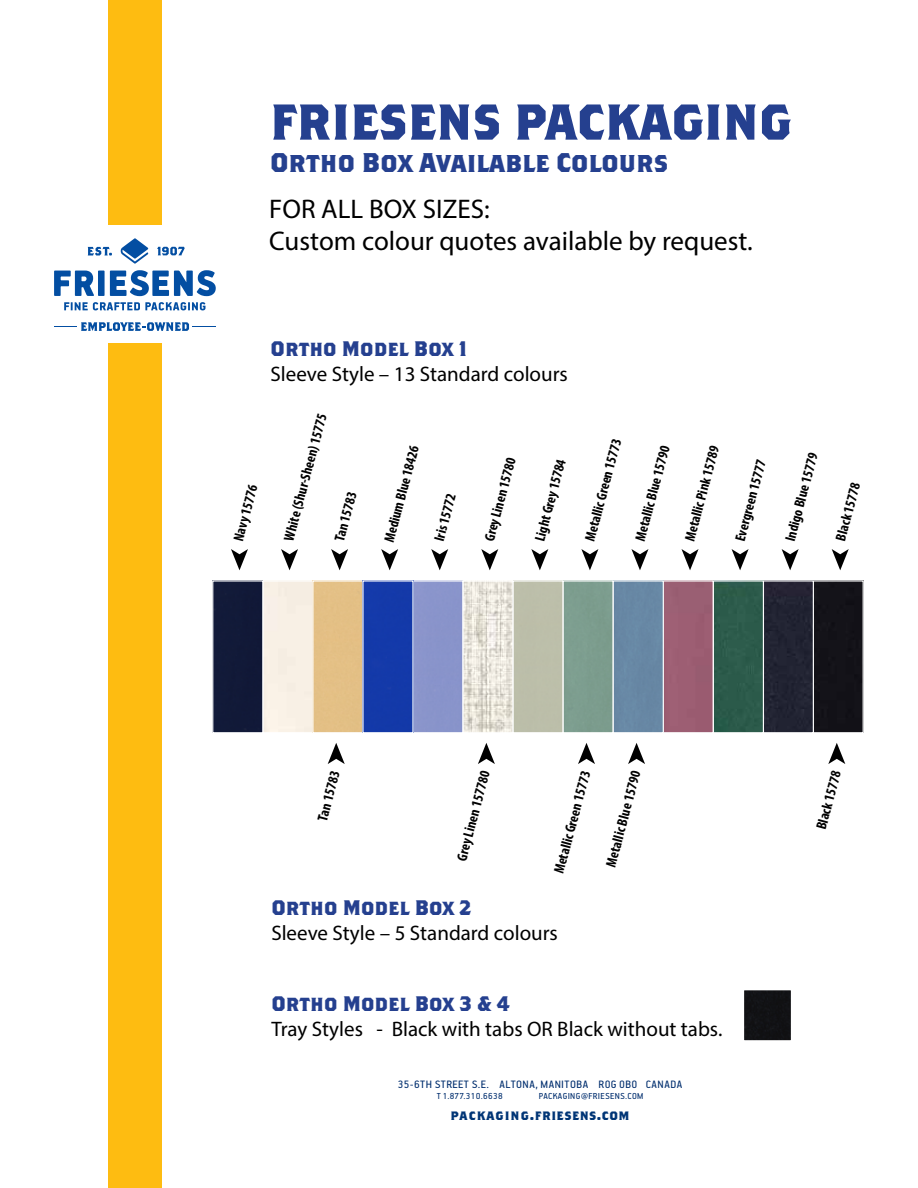
<style>
.page{position:relative;width:918px;height:1188px;background:#fff}
.page>*{position:absolute;margin:0;border:0;box-sizing:border-box;transform-origin:0 0}
.t1{font:700 50.25px "Brothers";color:#25408f}
.t2{font:27px/32.4px "Myriad Pro";color:#000}
.t3{font:700 27px "Brothers";color:#25408f}
.t4{font:21px "Myriad Pro";color:#000}
.t5{font:700 21px "Brothers";color:#25408f}
.t6{font:700 condensed 14.4px "Myriad Pro";color:#000}
.t7{font:700 13.5px "Brothers";letter-spacing:.065em;color:#003576}
.t8{font:12px "PF Handbook Pro";letter-spacing:.035em;color:#002e6e}
.t9{font:9.75px "PF Handbook Pro";letter-spacing:.035em;color:#002e6e}
</style>
<div class="page">
<div style="left:108px;top:344px;width:54px;height:844px;background:#febc11"></div>
<div style="left:108px;top:0;width:54px;height:225px;background:#febc11"></div>
<svg style="left:88px;top:247px;width:24px;height:8px"></svg>
<svg style="left:157px;top:247px;width:28px;height:8px"></svg>
<svg style="left:121px;top:238px;width:27px;height:26px"></svg>
<svg style="left:64px;top:302px;width:142px;height:8px"></svg>
<div style="left:98px;top:271px;width:7px;height:25px;background:#034ea2"></div>
<svg style="left:54px;top:271px;width:40px;height:25px"></svg>
<svg style="left:110px;top:270px;width:106px;height:26px"></svg>
<svg style="left:54px;top:322px;width:162px;height:9px"></svg>
<img style="left:214px;top:582px;width:648px;height:149px">
<div style="left:262px;top:580px;width:51px;height:153px;border:1px solid #fff"></div>
<div style="left:212px;top:580px;width:51px;height:153px;border:1px solid #fff"></div>
<div style="left:412px;top:580px;width:52px;height:153px;border:1px solid #fff"></div>
<div style="left:462px;top:580px;width:52px;height:153px;border:1px solid #fff"></div>
<div style="left:513px;top:580px;width:51px;height:153px;border:1px solid #fff"></div>
<div style="left:312px;top:580px;width:52px;height:153px;border:1px solid #fff"></div>
<div style="left:563px;top:580px;width:51px;height:153px;border:1px solid #fff"></div>
<div style="left:663px;top:580px;width:51px;height:153px;border:1px solid #fff"></div>
<div style="left:613px;top:580px;width:51px;height:153px;border:1px solid #fff"></div>
<div style="left:813px;top:580px;width:51px;height:153px;border:1px solid #fff"></div>
<div style="left:763px;top:580px;width:51px;height:153px;border:1px solid #fff"></div>
<div style="left:713px;top:580px;width:51px;height:153px;border:1px solid #fff"></div>
<svg style="left:744px;top:990px;width:47px;height:51px;background:#18181b"></svg>
<svg style="left:231px;top:549px;width:17px;height:21px"></svg>
<svg style="left:281px;top:549px;width:17px;height:21px"></svg>
<svg style="left:331px;top:549px;width:17px;height:21px"></svg>
<svg style="left:381px;top:549px;width:17px;height:21px"></svg>
<svg style="left:431px;top:549px;width:17px;height:21px"></svg>
<svg style="left:481px;top:549px;width:17px;height:21px"></svg>
<svg style="left:531px;top:549px;width:17px;height:21px"></svg>
<svg style="left:581px;top:549px;width:17px;height:21px"></svg>
<svg style="left:631px;top:549px;width:18px;height:21px"></svg>
<svg style="left:681px;top:549px;width:18px;height:21px"></svg>
<svg style="left:732px;top:549px;width:17px;height:21px"></svg>
<svg style="left:782px;top:549px;width:17px;height:21px"></svg>
<svg style="left:832px;top:549px;width:17px;height:21px"></svg>
<svg style="left:828px;top:743px;width:17px;height:21px"></svg>
<svg style="left:628px;top:743px;width:17px;height:21px"></svg>
<svg style="left:578px;top:743px;width:17px;height:21px"></svg>
<svg style="left:478px;top:743px;width:17px;height:21px"></svg>
<svg style="left:328px;top:743px;width:17px;height:21px"></svg>
<h1 class="t1" style="left:270px;top:91px;width:523px">FRIESENS PACKAGING</h1>
<h2 class="t3" style="left:270px;top:146px;width:399px">Ortho Box Available Colours</h2>
<h2 class="t2" style="left:269px;top:192px;width:485px">FOR ALL BOX SIZES:<br>Custom colour quotes available by request.</h2>
<p class="t6" style="left:229px;top:538px;width:60px;rotate:-75deg">Navy 15776</p>
<h3 class="t5" style="left:271px;top:335px;width:198px">Ortho Model Box 1</h3>
<h3 class="t4" style="left:271px;top:361px;width:299px">Sleeve Style – 13 Standard colours</h3>
<p class="t6" style="left:280px;top:538px;width:133px;rotate:-75deg">White (Shur-Sheen) 15775</p>
<p class="t6" style="left:330px;top:538px;width:52px;rotate:-75deg">Tan 15783</p>
<p class="t6" style="left:380px;top:539px;width:101px;rotate:-75deg">Medium Blue 18426</p>
<p class="t6" style="left:430px;top:538px;width:50px;rotate:-75deg">Iris 15772</p>
<p class="t6" style="left:480px;top:538px;width:88px;rotate:-75deg">Grey Linen 15780</p>
<p class="t6" style="left:531px;top:538px;width:86px;rotate:-75deg">Light Grey 15784</p>
<p class="t6" style="left:581px;top:538px;width:107px;rotate:-75deg">Metallic Green 15773</p>
<p class="t6" style="left:631px;top:538px;width:100px;rotate:-75deg">Metallic Blue 15790</p>
<p class="t6" style="left:681px;top:538px;width:100px;rotate:-75deg">Metallic Pink 15789</p>
<p class="t6" style="left:731px;top:538px;width:85px;rotate:-75deg">Evergreen 15777</p>
<p class="t6" style="left:781px;top:538px;width:92px;rotate:-75deg">Indigo Blue 15779</p>
<p class="t6" style="left:832px;top:538px;width:62px;rotate:-75deg">Black 15778</p>
<p class="t6" style="left:314px;top:818px;width:52px;rotate:-75deg">Tan 15783</p>
<p class="t6" style="left:453px;top:858px;width:94px;rotate:-75deg">Grey Linen 157780</p>
<p class="t6" style="left:550px;top:871px;width:107px;rotate:-75deg">Metallic Green 15773</p>
<p class="t6" style="left:602px;top:864px;width:100px;rotate:-75deg">Metallic Blue 15790</p>
<p class="t6" style="left:812px;top:827px;width:62px;rotate:-75deg">Black 15778</p>
<h3 class="t5" style="left:271px;top:894px;width:201px">Ortho Model Box 2</h3>
<h3 class="t4" style="left:271px;top:920px;width:288px">Sleeve Style – 5 Standard colours</h3>
<h3 class="t5" style="left:271px;top:990px;width:240px">Ortho Model Box 3 &amp; 4</h3>
<h3 class="t4" style="left:271px;top:1016px;width:453px">Tray Styles - Black with tabs OR Black without tabs.</h3>
<p class="t8" style="left:398px;top:1077px;width:286px">35-6TH STREET S.E. ALTONA, MANITOBA R0G 0B0 CANADA</p>
<p class="t9" style="left:437px;top:1090px;width:68px">T 1.877.310.6638</p>
<p class="t9" style="left:539px;top:1090px;width:106px">PACKAGING@FRIESENS.COM</p>
<p class="t7" style="left:450px;top:1107px;width:181px">packaging.friesens.com</p>
</div>
